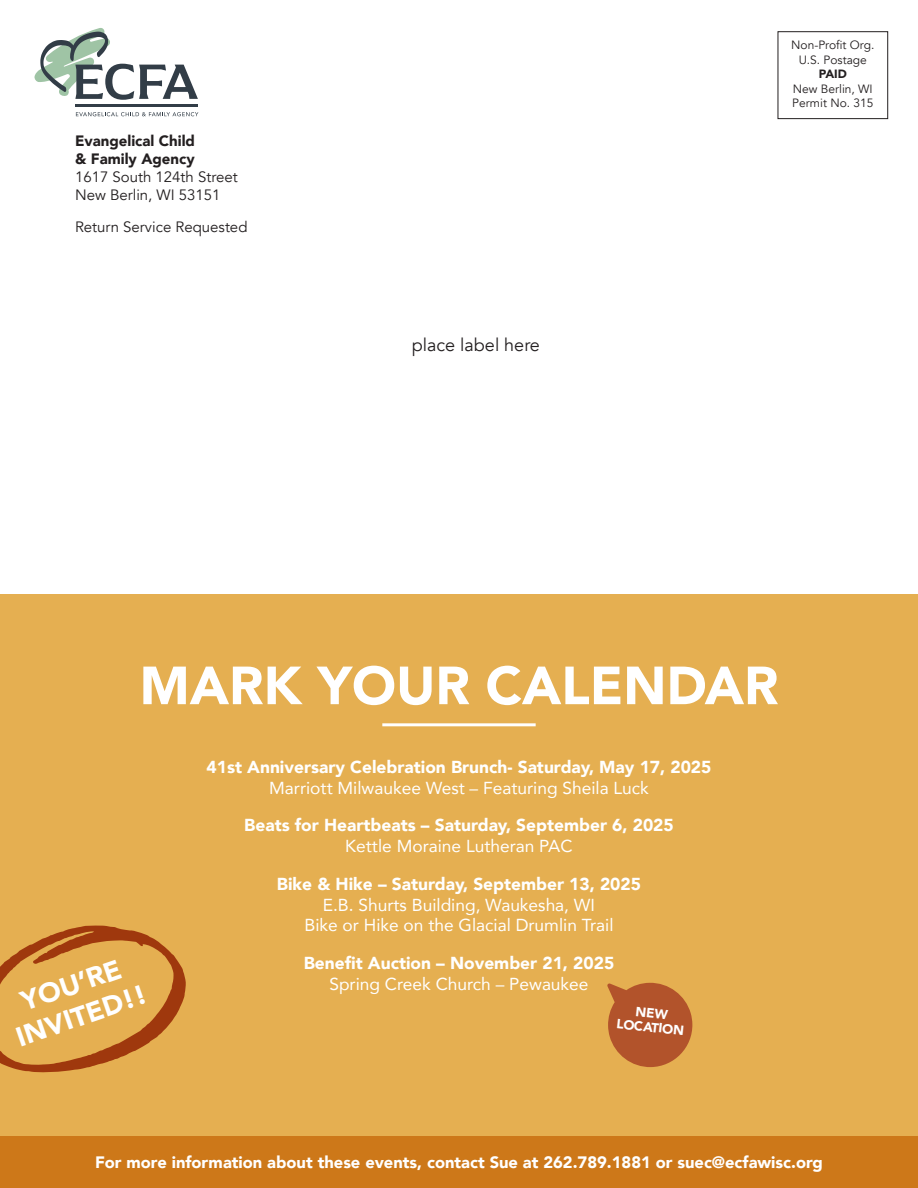
<style>
.page{position:relative;width:918px;height:1188px;background:#fff}
.page>*{position:absolute;margin:0;border:0;box-sizing:border-box;transform-origin:0 0}
.t1{font:900 53.1px "Avenir";color:#fff}
.t2{font:900 27.45px/32.1px "Avenir";color:#fff;text-align:center}
.t3{font:18px "Avenir";color:#231f20}
.t4{font:900 17.4px/21px "Avenir";color:#fff;text-align:center}
.t5{font:17.4px/21px "Avenir";color:#fff;text-align:center}
.t6{font:900 16.5px "Avenir";color:#fff}
.t7{font:15px/18px "Avenir";color:#231f20}
.t8{font:900 15px/18px "Avenir";color:#231f20}
.t9{font:900 13.35px/14.1px "Avenir";color:#fff;text-align:center}
.t10{font:12px/14.4px "Avenir";color:#231f20;text-align:center}
.t11{font:900 12px "Avenir";color:#231f20}
.s1{font-weight:400}
.s2{font-weight:900}
</style>
<div class="page">
<svg style="left:76px;top:112px;width:122px;height:4px"></svg>
<svg style="left:34px;top:28px;width:164px;height:72px"></svg>
<hr style="left:75px;top:105px;width:123px;height:2px;background:#323d47">
<div style="left:778px;top:31px;width:110px;height:88px;border:1px solid #231f20"></div>
<div style="left:0;top:594px;width:918px;height:594px;background:#e5af51"></div>
<div style="left:0;top:1136px;width:918px;height:52px;background:#cd7819"></div>
<hr style="left:382px;top:723px;width:154px;height:3px;background:#fff">
<svg style="left:0;top:925px;width:186px;height:147px"></svg>
<svg style="left:607px;top:982px;width:86px;height:85px"></svg>
<p class="t8" style="left:75px;top:131px;width:122px">Evangelical Child &amp; Family Agency</p>
<p class="t7" style="left:75px;top:168px;width:164px">1617 South 124th Street<br>New Berlin, WI 53151</p>
<p class="t7" style="left:75px;top:218px;width:174px">Return Service Requested</p>
<p class="t3" style="left:412px;top:334px;width:130px">place label here</p>
<p class="t10" style="left:791px;top:38px;width:85px">Non-Profit Org.<br>U.S. Postage</p>
<p class="t11" style="left:819px;top:64px;width:30px">PAID</p>
<p class="t10" style="left:793px;top:81px;width:81px">New Berlin, WI</p>
<p class="t10" style="left:792px;top:96px;width:83px">Permit No. 315</p>
<p class="t1" style="left:140px;top:640px;width:640px">MARK YOUR CALENDAR</p>
<p class="t2" style="left:1px;top:991px;width:138px;rotate:-19deg">YOU’RE<br>INVITED!!</p>
<p class="t4" style="left:206px;top:756px;width:507px">41st Anniversary Celebration Brunch- Saturday, May 17, 2025<br><span class="s1">Marriott Milwaukee West – Featuring Sheila Luck</span></p>
<p class="t4" style="left:244px;top:814px;width:431px">Beats for Heartbeats – Saturday, September 6, 2025<br><span class="s1">Kettle Moraine Lutheran PAC</span></p>
<p class="t5" style="left:277px;top:873px;width:366px"><span class="s2">Bike &amp; Hike – Saturday, September 13, 2025<br></span>E.B. Shurts Building, Waukesha, WI<br>Bike or Hike on the Glacial Drumlin Trail</p>
<p class="t4" style="left:304px;top:952px;width:312px">Benefit Auction – November 21, 2025<br><span class="s1">Spring Creek Church – Pewaukee</span></p>
<p class="t9" style="left:619px;top:1002px;width:69px;rotate:6deg">NEW<br>LOCATION</p>
<p class="t6" style="left:95px;top:1148px;width:729px">For more information about these events, contact Sue at 262.789.1881 or suec@ecfawisc.org</p>
</div>
